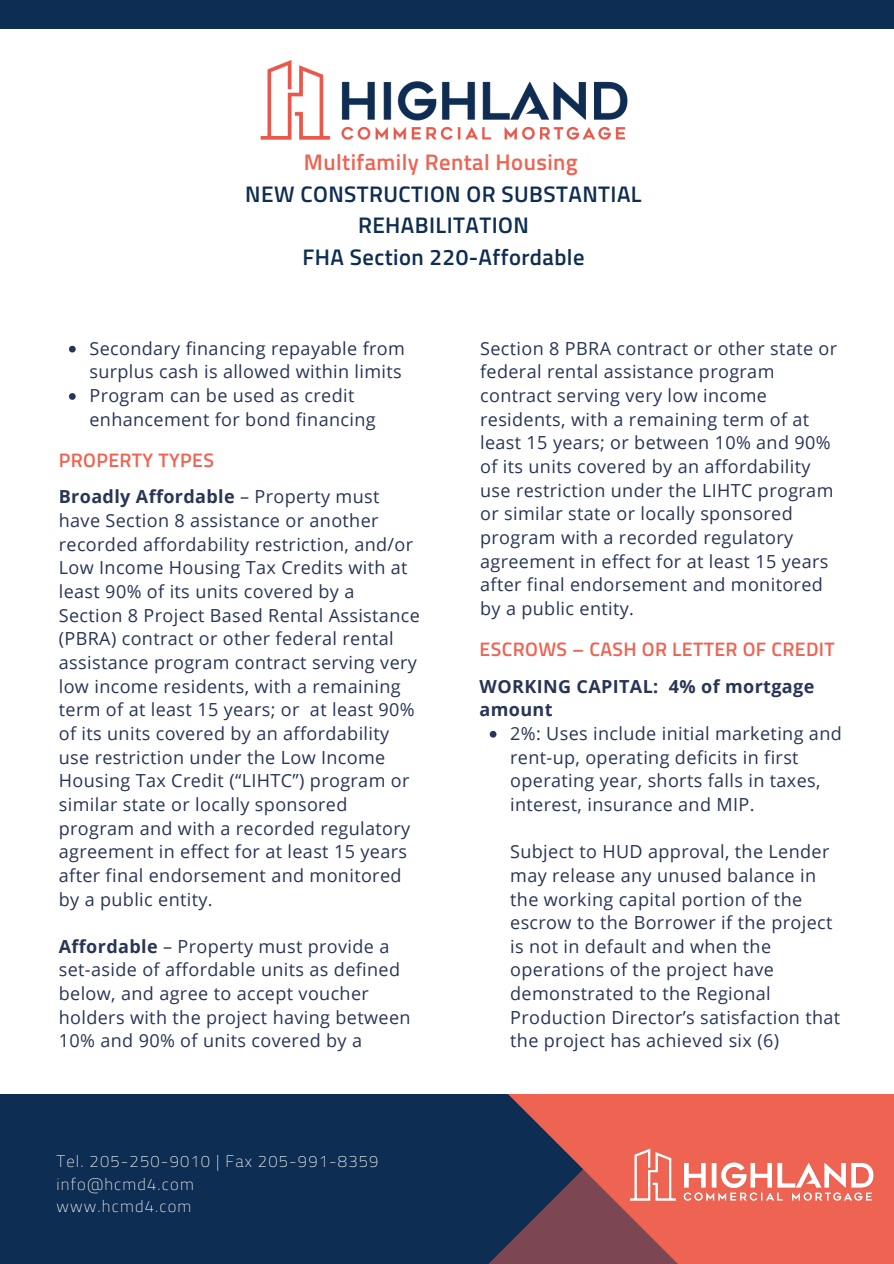
<style>
.page{position:relative;width:894px;height:1264px;background:#fff}
.page>*{position:absolute;margin:0;border:0;box-sizing:border-box;transform-origin:0 0}
.t1{font:600 22.5px/31.5px "Titillium Web";letter-spacing:.02em;color:#0e2d52;text-align:center}
.t2{font:600 22.5px "Titillium Web";letter-spacing:.02em;color:#ee6352}
.t3{font:600 19.5px "Titillium Web";letter-spacing:.02em;color:#ee6352}
.t4{font:18px/23.7px "Open Sans";letter-spacing:.02em;color:#283556}
.t5{font:700 18px/23.7px "Open Sans";letter-spacing:.02em;color:#283556}
.t6{font:100 16.5px "Titillium Web";letter-spacing:.07em;color:#fff}
.s1{font-weight:700}
</style>
<div class="page">
<div style="left:0;top:0;width:893px;height:1263px;background:#0e2d52"></div>
<svg style="left:475px;top:1093px;width:418px;height:170px;fill:#ee6352"></svg>
<div style="left:0;top:29px;width:893px;height:1064px;background:#fff"></div>
<svg style="left:489px;top:731px;width:7px;height:6px"></svg>
<img style="left:260px;top:59px;width:368px;height:81px">
<img style="left:616px;top:1140px;width:269px;height:75px">
<svg style="left:69px;top:346px;width:7px;height:6px"></svg>
<svg style="left:69px;top:393px;width:7px;height:7px"></svg>
<p class="t2" style="left:304px;top:144px;width:275px">Multifamily Rental Housing</p>
<p class="t1" style="left:245px;top:177px;width:398px">NEW CONSTRUCTION OR SUBSTANTIAL<br>REHABILITATION</p>
<p class="t1" style="left:302px;top:240px;width:283px">FHA Section 220-Affordable</p>
<p class="t4" style="left:89px;top:336px;width:317px">Secondary financing repayable from surplus cash is allowed within limits</p>
<p class="t4" style="left:89px;top:383px;width:287px">Program can be used as credit enhancement for bond financing</p>
<p class="t3" style="left:59px;top:445px;width:156px">PROPERTY TYPES</p>
<p class="t4" style="left:59px;top:484px;width:362px"><span class="s1">Broadly Affordable</span> – Property must have Section 8 assistance or another recorded affordability restriction, and/or Low Income Housing Tax Credits with at least 90% of its units covered by a Section 8 Project Based Rental Assistance (PBRA) contract or other federal rental assistance program contract serving very low income residents, with a remaining term of at least 15 years; or at least 90% of its units covered by an affordability use restriction under the Low Income Housing Tax Credit (“LIHTC”) program or similar state or locally sponsored program and with a recorded regulatory agreement in effect for at least 15 years after final endorsement and monitored by a public entity.</p>
<p class="t4" style="left:59px;top:934px;width:353px"><span class="s1">Affordable</span> – Property must provide a set-aside of affordable units as defined below, and agree to accept voucher holders with the project having between 10% and 90% of units covered by a</p>
<p class="t6" style="left:57px;top:1148px;width:323px">Tel. 205-250-9010 | Fax 205-991-8359</p>
<p class="t6" style="left:57px;top:1171px;width:139px">info@hcmd4.com</p>
<p class="t6" style="left:57px;top:1193px;width:136px">www.hcmd4.com</p>
<p class="t4" style="left:480px;top:336px;width:358px">Section 8 PBRA contract or other state or federal rental assistance program contract serving very low income residents, with a remaining term of at least 15 years; or between 10% and 90% of its units covered by an affordability use restriction under the LIHTC program or similar state or locally sponsored program with a recorded regulatory agreement in effect for at least 15 years after final endorsement and monitored by a public entity.</p>
<p class="t3" style="left:479px;top:634px;width:356px">ESCROWS – CASH OR LETTER OF CREDIT</p>
<p class="t5" style="left:479px;top:673px;width:336px">WORKING CAPITAL: 4% of mortgage amount</p>
<p class="t4" style="left:510px;top:721px;width:333px">2%: Uses include initial marketing and rent-up, operating deficits in first operating year, shorts falls in taxes, interest, insurance and MIP.</p>
<p class="t4" style="left:510px;top:839px;width:331px">Subject to HUD approval, the Lender may release any unused balance in the working capital portion of the escrow to the Borrower if the project is not in default and when the operations of the project have demonstrated to the Regional Production Director’s satisfaction that the project has achieved six (6)</p>
</div>
